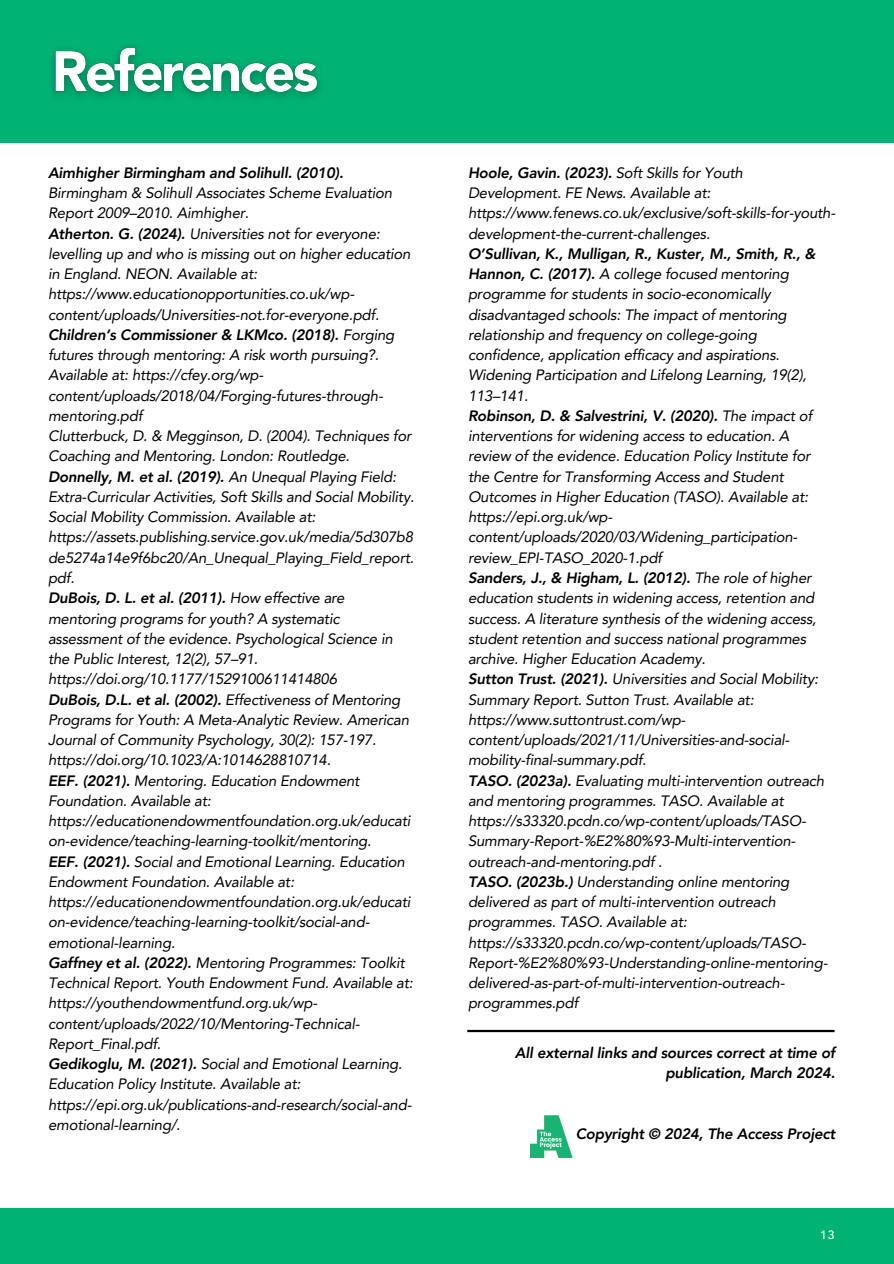
<style>
.page{position:relative;width:894px;height:1264px;background:#fff}
.page>*{position:absolute;margin:0;border:0;box-sizing:border-box;transform-origin:0 0}
.t1{font:italic 15px/20.2px "Avenir LT Pro";letter-spacing:-.015em;color:#000}
.t2{font:italic 800 15px/20.2px "Avenir LT Pro";letter-spacing:-.015em;color:#000;text-align:right}
.t3{font:500 12px "Avenir LT Std";color:#fff}
.s1{font-weight:800}
</style>
<div class="page">
<div style="left:0;top:0;width:893px;height:142px;background:#00b274"></div>
<div style="left:0;top:1207px;width:893px;height:56px;background:#00b274"></div>
<img style="left:52px;top:47px;width:268px;height:51px">
<hr style="left:467px;top:1029px;width:367px;height:3px;background:#000">
<img style="left:530px;top:1115px;width:42px;height:42px">
<p class="t1" style="left:48px;top:164px;width:345px"><span class="s1">Aimhigher Birmingham and Solihull. (2010).<br></span>Birmingham &amp; Solihull Associates Scheme Evaluation<br>Report 2009–2010. Aimhigher.</p>
<p class="t1" style="left:48px;top:224px;width:364px"><span class="s1">Atherton. G. (2024).</span> Universities not for everyone: levelling up and who is missing out on higher education in England. NEON. Available at: https://www.educationopportunities.co.uk/wp&shy;content/uploads/Universities-not.for-everyone.pdf.</p>
<p class="t1" style="left:48px;top:326px;width:348px"><span class="s1">Children’s Commissioner &amp; LKMco. (2018).</span> Forging futures through mentoring: A risk worth pursuing?.<br>Available at: https://cfey.org/wp&shy;content/uploads/2018/04/Forging-futures-through&shy;mentoring.pdf</p>
<p class="t1" style="left:48px;top:427px;width:365px">Clutterbuck, D. &amp; Megginson, D. (2004). Techniques for<br>Coaching and Mentoring. London: Routledge.</p>
<p class="t1" style="left:48px;top:467px;width:367px"><span class="s1">Donnelly, M. et al. (2019).</span> An Unequal Playing Field:<br>Extra-Curricular Activities, Soft Skills and Social Mobility.<br>Social Mobility Commission. Available at: https://assets.publishing.service.gov.uk/media/5d307b8 de5274a14e9f6bc20/An_Unequal_Playing_Field_report. pdf.</p>
<p class="t1" style="left:48px;top:589px;width:346px"><span class="s1">DuBois, D. L. et al. (2011).</span> How effective are mentoring programs for youth? A systematic assessment of the evidence. Psychological Science in the Public Interest, 12(2), 57–91. https://doi.org/10.1177/1529100611414806</p>
<p class="t1" style="left:48px;top:690px;width:362px"><span class="s1">DuBois, D.L. et al. (2002).</span> Effectiveness of Mentoring Programs for Youth: A Meta-Analytic Review. American Journal of Community Psychology, 30(2): 157-197. https://doi.org/10.1023/A:1014628810714.</p>
<p class="t1" style="left:48px;top:771px;width:364px"><span class="s1">EEF. (2021).</span> Mentoring. Education Endowment Foundation. Available at: https://educationendowmentfoundation.org.uk/educati on-evidence/teaching-learning-toolkit/mentoring.</p>
<p class="t1" style="left:48px;top:852px;width:364px"><span class="s1">EEF. (2021).</span> Social and Emotional Learning. Education Endowment Foundation. Available at: https://educationendowmentfoundation.org.uk/educati on-evidence/teaching-learning-toolkit/social-and&shy;emotional-learning.</p>
<p class="t1" style="left:48px;top:953px;width:366px"><span class="s1">Gaffney et al. (2022).</span> Mentoring Programmes: Toolkit Technical Report. Youth Endowment Fund. Available at: https://youthendowmentfund.org.uk/wp&shy;content/uploads/2022/10/Mentoring-Technical-Report_Final.pdf.</p>
<p class="t1" style="left:48px;top:1055px;width:365px"><span class="s1">Gedikoglu, M. (2021).</span> Social and Emotional Learning.<br>Education Policy Institute. Available at: https://epi.org.uk/publications-and-research/social-and&shy;emotional-learning/.</p>
<p class="t1" style="left:468px;top:164px;width:369px"><span class="s1">Hoole, Gavin. (2023).</span> Soft Skills for Youth Development. FE News. Available at: https://www.fenews.co.uk/exclusive/soft-skills-for-youth&shy;development-the-current-challenges.</p>
<p class="t1" style="left:468px;top:245px;width:349px"><span class="s1">O’Sullivan, K., Mulligan, R., Kuster, M., Smith, R., &amp; Hannon, C. (2017).</span> A college focused mentoring programme for students in socio-economically disadvantaged schools: The impact of mentoring relationship and frequency on college-going confidence, application efficacy and aspirations.<br>Widening Participation and Lifelong Learning, 19(2), 113–141.</p>
<p class="t1" style="left:468px;top:407px;width:345px"><span class="s1">Robinson, D. &amp; Salvestrini, V. (2020).</span> The impact of interventions for widening access to education. A review of the evidence. Education Policy Institute for the Centre for Transforming Access and Student Outcomes in Higher Education (TASO). Available at: https://epi.org.uk/wp&shy;content/uploads/2020/03/Widening_participation&shy;review_EPI-TASO_2020-1.pdf</p>
<p class="t1" style="left:468px;top:569px;width:350px"><span class="s1">Sanders, J., &amp; Higham, L. (2012).</span> The role of higher education students in widening access, retention and success. A literature synthesis of the widening access, student retention and success national programmes archive. Higher Education Academy.</p>
<p class="t1" style="left:468px;top:670px;width:351px"><span class="s1">Sutton Trust. (2021).</span> Universities and Social Mobility:<br>Summary Report. Sutton Trust. Available at: https://www.suttontrust.com/wp&shy;content/uploads/2021/11/Universities-and-social&shy;mobility-final-summary.pdf.</p>
<p class="t1" style="left:468px;top:771px;width:357px"><span class="s1">TASO. (2023a).</span> Evaluating multi-intervention outreach and mentoring programmes. TASO. Available at https://s33320.pcdn.co/wp-content/uploads/TASO-Summary-Report-%E2%80%93-Multi-intervention&shy;outreach-and-mentoring.pdf .</p>
<h2 class="t1" style="left:468px;top:872px;width:361px"><span class="s1">TASO. (2023b.)</span> Understanding online mentoring delivered as part of multi-intervention outreach programmes. TASO. Available at: https://s33320.pcdn.co/wp-content/uploads/TASO-Report-%E2%80%93-Understanding-online-mentoring&shy;delivered-as-part-of-multi-intervention-outreach&shy;programmes.pdf</h2>
<h2 class="t2" style="left:514px;top:1043px;width:322px">All external links and sources correct at time of publication, March 2024.</h2>
<p class="t2" style="left:575px;top:1124px;width:261px">Copyright © 2024, The Access Project</p>
<p class="t3" style="left:819px;top:1229px;width:16px">13</p>
</div>
